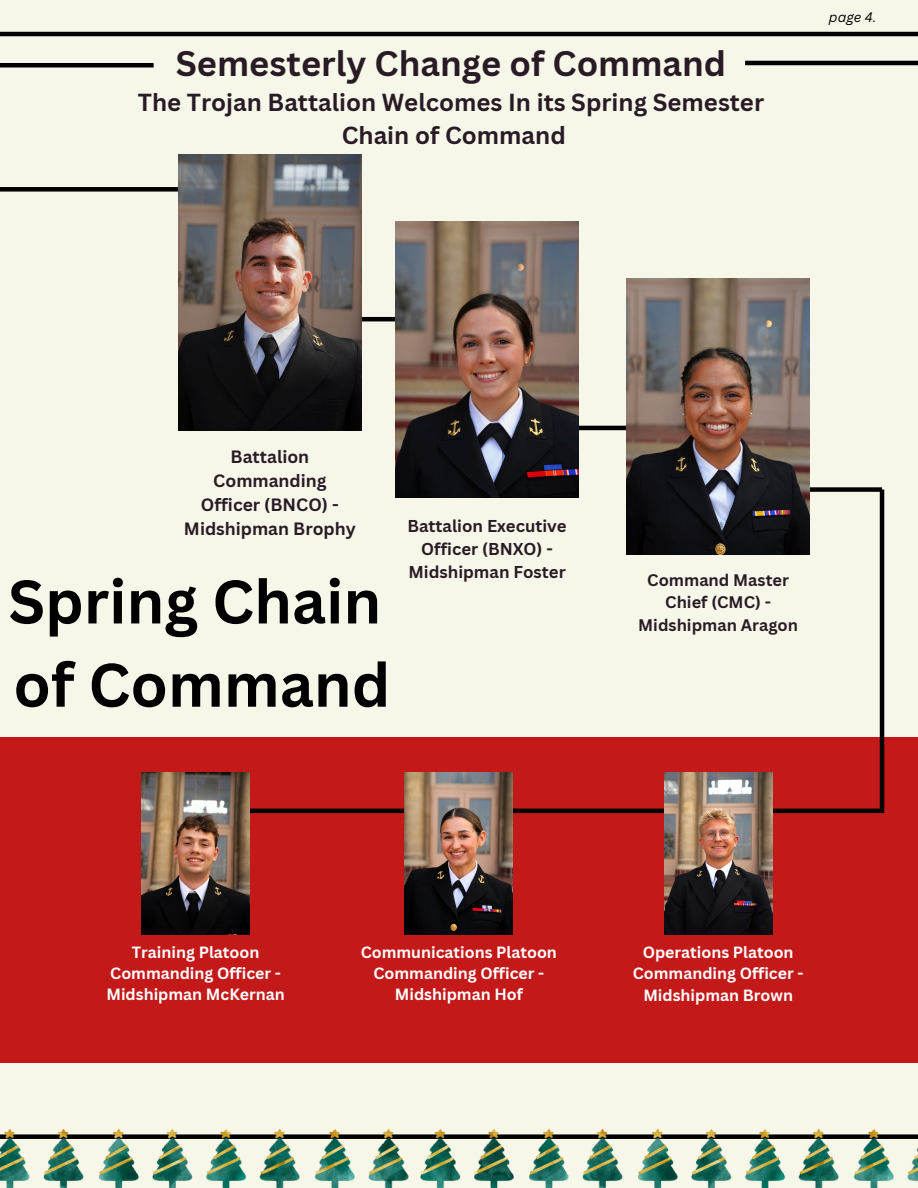
<style>
.page{position:relative;width:918px;height:1188px;background:#f6f6e9}
.page>*{position:absolute;margin:0;border:0;box-sizing:border-box;transform-origin:0 0}
.t1{font:700 60px/83.2px "Canva Sans";color:#000}
.t2{font:700 34.5px "Canva Sans";color:#291b25}
.t3{font:700 24px/32.7px "Canva Sans";color:#291b25;text-align:center}
.t4{font:700 17.4px/23.9px "Canva Sans";color:#291b25;text-align:center}
.t5{font:700 16.8px/23px "Canva Sans";color:#291b25;text-align:center}
.t6{font:700 16.35px/22.5px "Canva Sans";color:#291b25;text-align:center}
.t7{font:700 15.9px/21.1px "Canva Sans";color:#fff;text-align:center}
.t8{font:italic 13.5px "Canva Sans";color:#000}
</style>
<div class="page">
<hr style="left:0;top:32px;width:918px;height:4px;background:#000">
<hr style="left:436px;top:426px;width:294px;height:4px;background:#000">
<hr style="left:236px;top:317px;width:294px;height:4px;background:#000">
<div style="left:636px;top:487px;width:246px;height:5px;background:#000"></div>
<div style="left:0;top:738px;width:918px;height:325px;background:#c41919"></div>
<hr style="left:219px;top:809px;width:663px;height:4px;background:#000">
<div style="left:0;top:187px;width:297px;height:5px;background:#000"></div>
<hr style="left:880px;top:490px;width:4px;height:323px;background:#000">
<hr style="left:0;top:63px;width:154px;height:4px;background:#000">
<hr style="left:745px;top:61px;width:173px;height:4px;background:#000">
<img style="left:178px;top:155px;width:184px;height:275px">
<img style="left:664px;top:772px;width:108px;height:162px">
<img style="left:395px;top:221px;width:184px;height:276px">
<img style="left:626px;top:279px;width:184px;height:276px">
<img style="left:142px;top:772px;width:108px;height:162px">
<img style="left:405px;top:772px;width:108px;height:162px">
<img style="left:0;top:1130px;width:513px;height:58px">
<img style="left:530px;top:1130px;width:388px;height:58px">
<p class="t2" style="left:176px;top:40px;width:552px">Semesterly Change of Command</p>
<p class="t3" style="left:138px;top:86px;width:628px">The Trojan Battalion Welcomes In its Spring Semester<br>Chain of Command</p>
<p class="t8" style="left:829px;top:8px;width:49px">page 4.</p>
<h2 class="t4" style="left:184px;top:444px;width:173px">Battalion<br>Commanding<br>Officer (BNCO) -<br>Midshipman Brophy</h2>
<p class="t1" style="left:8px;top:559px;width:384px">Spring Chain of Command</p>
<p class="t5" style="left:407px;top:514px;width:161px">Battalion Executive<br>Officer (BNXO) -<br>Midshipman Foster</p>
<p class="t6" style="left:638px;top:568px;width:161px">Command Master<br>Chief (CMC) -<br>Midshipman Aragon</p>
<p class="t7" style="left:106px;top:941px;width:180px">Training Platoon<br>Commanding Officer -<br>Midshipman McKernan</p>
<p class="t7" style="left:361px;top:941px;width:198px">Communications Platoon<br>Commanding Officer -<br>Midshipman Hof</p>
<p class="t7" style="left:633px;top:941px;width:172px">Operations Platoon<br>Commanding Officer -<br>Midshipman Brown</p>
</div>
